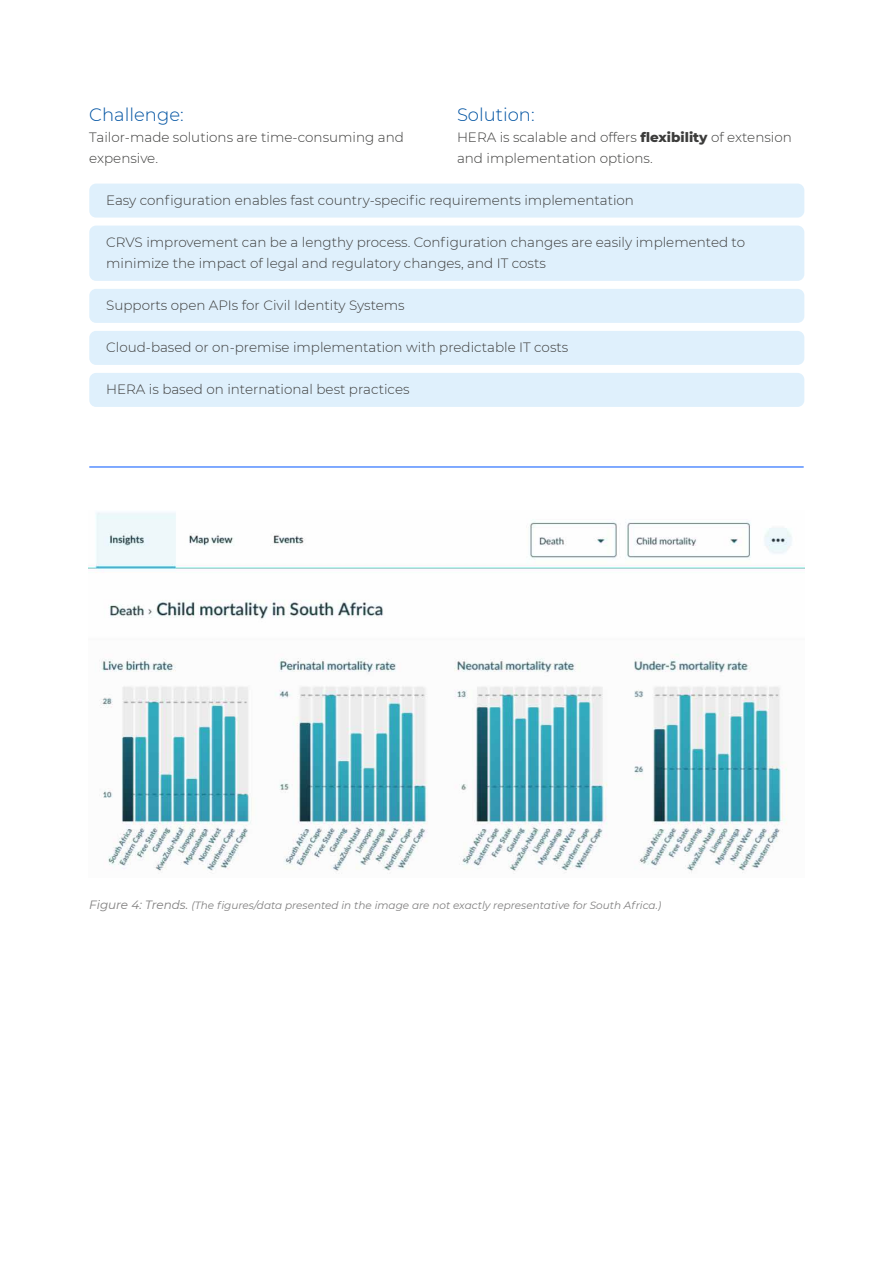
<style>
.page{position:relative;width:893px;height:1263px;background:#fff}
.page>*{position:absolute;margin:0;border:0;box-sizing:border-box;transform-origin:0 0}
.t1{font:300 18px "Montserrat";color:#0053a2}
.t2{font:300 13.5px/21px "Montserrat";color:#3c3c3b}
.t3{font:italic 10.5px "Montserrat";color:#818080}
.s1{font-weight:800}
.s2{font-size:12px}
</style>
<div class="page">
<img style="left:89px;top:512px;width:715px;height:361px">
<hr style="left:89px;top:467px;width:715px;height:1px;background:#05f">
<div style="left:89px;top:226px;width:715px;height:55px;background:#dff0fc;border-radius:7px"></div>
<div style="left:89px;top:184px;width:715px;height:34px;background:#dff0fc;border-radius:7px"></div>
<div style="left:89px;top:289px;width:715px;height:34px;background:#dff0fc;border-radius:7px"></div>
<div style="left:89px;top:331px;width:715px;height:34px;background:#dff0fc;border-radius:7px"></div>
<div style="left:89px;top:373px;width:715px;height:34px;background:#dff0fc;border-radius:7px"></div>
<h1 class="t1" style="left:89px;top:102px;width:96px">Challenge:</h1>
<p class="t2" style="left:89px;top:126px;width:316px">Tailor-made solutions are time-consuming and expensive.</p>
<p class="t2" style="left:106px;top:189px;width:529px">Easy configuration enables fast country-specific requirements implementation</p>
<p class="t2" style="left:106px;top:231px;width:640px">CRVS improvement can be a lengthy process. Configuration changes are easily implemented to minimize the impact of legal and regulatory changes, and IT costs</p>
<p class="t2" style="left:106px;top:294px;width:300px">Supports open APIs for Civil Identity Systems</p>
<p class="t2" style="left:106px;top:336px;width:464px">Cloud-based or on-premise implementation with predictable IT costs</p>
<p class="t2" style="left:106px;top:378px;width:305px">HERA is based on international best practices</p>
<h1 class="t1" style="left:457px;top:102px;width:79px">Solution:</h1>
<p class="t2" style="left:457px;top:126px;width:336px">HERA is scalable and offers <span class="s1">flexibility</span> of extension and implementation options.</p>
<p class="t3" style="left:89px;top:898px;width:574px"><span class="s2">Figure 4: Trends.</span> (The figures/data presented in the image are not exactly representative for South Africa.)</p>
</div>
